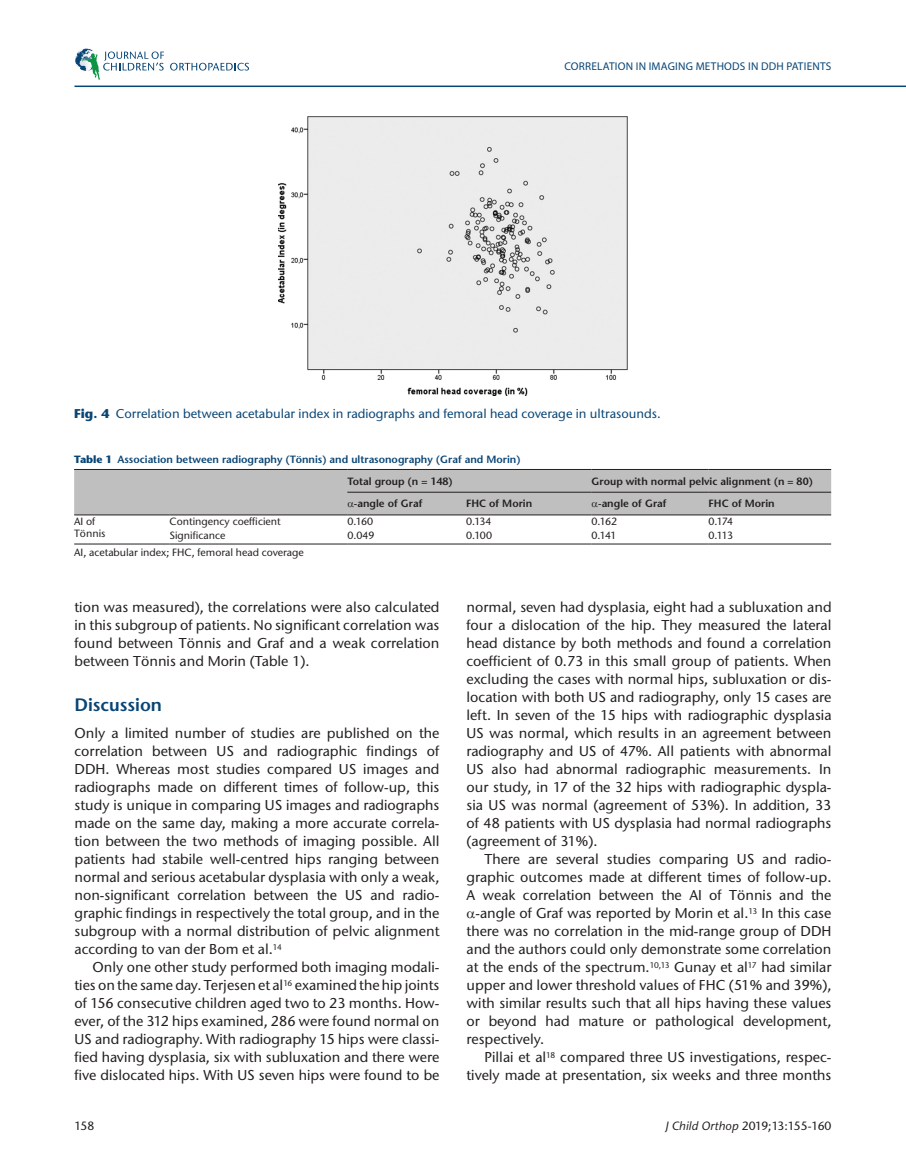
<style>
.page{position:relative;width:906px;height:1170px;background:#fff}
.page>*{position:absolute;margin:0;border:0;box-sizing:border-box;transform-origin:0 0}
.jrnlHead1{font:600 18px "Stone Sans Std";color:#084575}
.TXI{font:500 14.25px/18px "Stone Sans Pro ITC";color:#231f20;text-align:justify}
.TXT{font:500 14.25px/18px "Stone Sans Pro ITC";color:#231f20;text-align:justify}
.jrnlFigCaption{font:500 12.75px "Stone Sans Pro ITC";color:#084575}
.t1{font:500 12px "Stone Sans Pro ITC";letter-spacing:-.05em;color:#231f20}
.t2{font:11.25px "Myriad Pro";letter-spacing:.02em;color:#084575}
.jrnlTblHead{font:600 10.5px "Stone Sans Std";color:#231f20}
.jrnlTblBody{font:500 10.5px/12px "Stone Sans Pro ITC";color:#231f20}
.jrnlTblCaption{font:600 10.5px "Stone Sans Std";color:#084575}
.jrnlTblFoot{font:500 10.5px "Stone Sans Pro ITC";color:#231f20}
.s1{font-family:"Stone Sans Std";font-weight:700}
.s2{font-weight:700}
.s3{font-style:italic}
</style>
<div class="page">
<svg style="left:170px;top:63px;width:79px;height:8px"></svg>
<div style="left:74px;top:48px;width:24px;height:24px;border:1px solid #fff;border-radius:50%"></div>
<svg style="left:75px;top:49px;width:89px;height:31px"></svg>
<hr style="left:74px;top:86px;width:832px;height:1px;background:#084575">
<hr style="left:169px;top:543px;width:178px;height:1px;background:#231f20">
<hr style="left:347px;top:543px;width:119px;height:1px;background:#231f20">
<hr style="left:466px;top:543px;width:125px;height:1px;background:#231f20">
<hr style="left:591px;top:543px;width:117px;height:1px;background:#231f20">
<hr style="left:708px;top:543px;width:123px;height:1px;background:#231f20">
<hr style="left:74px;top:543px;width:95px;height:1px;background:#231f20">
<img style="left:278px;top:116px;width:349px;height:279px">
<svg style="left:74px;top:469px;width:757px;height:46px;background:#b7b7b7"></svg>
<p class="t2" style="left:564px;top:60px;width:268px">CORRELATION IN IMAGING METHODS IN DDH PATIENTS</p>
<p class="jrnlFigCaption" style="left:74px;top:405px;width:588px"><span class="s1">Fig. 4</span> Correlation between acetabular index in radiographs and femoral head coverage in ultrasounds.</p>
<p class="jrnlTblCaption" style="left:74px;top:453px;width:448px"><span class="s2">Table 1</span> Association between radiography (Tönnis) and ultrasonography (Graf and Morin)</p>
<p class="jrnlTblHead" style="left:347px;top:474px;width:107px">Total group (n = 148)</p>
<p class="jrnlTblHead" style="left:591px;top:474px;width:223px">Group with normal pelvic alignment (n = 80)</p>
<p class="jrnlTblHead" style="left:354px;top:497px;width:70px">-angle of Graf</p>
<p class="jrnlTblHead" style="left:466px;top:497px;width:68px">FHC of Morin</p>
<p class="jrnlTblHead" style="left:598px;top:497px;width:70px">-angle of Graf</p>
<p class="jrnlTblHead" style="left:708px;top:497px;width:68px">FHC of Morin</p>
<p class="jrnlTblBody" style="left:74px;top:515px;width:33px">AI of<br>Tönnis</p>
<p class="jrnlTblBody" style="left:169px;top:515px;width:113px">Contingency coefficient</p>
<p class="jrnlTblBody" style="left:347px;top:515px;width:27px">0.160</p>
<p class="jrnlTblBody" style="left:466px;top:515px;width:27px">0.134</p>
<p class="jrnlTblBody" style="left:591px;top:515px;width:27px">0.162</p>
<p class="jrnlTblBody" style="left:708px;top:515px;width:26px">0.174</p>
<p class="jrnlTblBody" style="left:169px;top:529px;width:57px">Significance</p>
<p class="jrnlTblBody" style="left:347px;top:529px;width:29px">0.049</p>
<p class="jrnlTblBody" style="left:466px;top:529px;width:27px">0.100</p>
<p class="jrnlTblBody" style="left:591px;top:529px;width:27px">0.141</p>
<p class="jrnlTblBody" style="left:708px;top:529px;width:26px">0.113</p>
<p class="jrnlTblFoot" style="left:74px;top:546px;width:231px">AI, acetabular index; FHC, femoral head coverage</p>
<p class="TXI" style="left:74px;top:598px;width:366px">tion was measured), the correlations were also calculated in this subgroup of patients. No significant correlation was found between Tönnis and Graf and a weak correlation between Tönnis and Morin (Table 1).</p>
<p class="jrnlHead1" style="left:74px;top:694px;width:89px">Discussion</p>
<p class="TXT" style="left:74px;top:724px;width:366px">Only a limited number of studies are published on the correlation between US and radiographic findings of DDH. Whereas most studies compared US images and radiographs made on different times of follow-up, this study is unique in comparing US images and radiographs made on the same day, making a more accurate correla&shy;tion between the two methods of imaging possible. All patients had stabile well-centred hips ranging between normal and serious acetabular dysplasia with only a weak, non-significant correlation between the US and radio&shy;graphic findings in respectively the total group, and in the subgroup with a normal distribution of pelvic alignment according to van der Bom et al.<sup>14</sup></p>
<p class="TXI" style="left:74px;top:958px;width:366px;text-indent:18px">Only one other study performed both imaging modali&shy;ties on the same day. Terjesen et al<sup>16</sup> examined the hip joints of 156 consecutive children aged two to 23 months. How&shy;ever, of the 312 hips examined, 286 were found normal on US and radiography. With radiography 15 hips were classi&shy;fied having dysplasia, six with subluxation and there were five dislocated hips. With US seven hips were found to be</p>
<p class="TXI" style="left:466px;top:598px;width:366px">normal, seven had dysplasia, eight had a subluxation and four a dislocation of the hip. They measured the lateral head distance by both methods and found a correlation coefficient of 0.73 in this small group of patients. When excluding the cases with normal hips, subluxation or dis&shy;location with both US and radiography, only 15 cases are left. In seven of the 15 hips with radiographic dysplasia US was normal, which results in an agreement between radiography and US of 47%. All patients with abnormal US also had abnormal radiographic measurements. In our study, in 17 of the 32 hips with radiographic dyspla&shy;sia US was normal (agreement of 53%). In addition, 33 of 48 patients with US dysplasia had normal radiographs (agreement of 31%).</p>
<p class="TXI" style="left:484px;top:850px;width:348px">There are several studies comparing US and radio-</p>
<p class="TXI" style="left:466px;top:868px;width:366px">graphic outcomes made at different times of follow-up.</p>
<p class="TXI" style="left:466px;top:886px;width:366px">A weak correlation between the AI of Tönnis and the</p>
<p class="TXI" style="left:475px;top:904px;width:357px">-angle of Graf was reported by Morin et al.<sup>13</sup> In this case</p>
<p class="TXI" style="left:466px;top:922px;width:366px">there was no correlation in the mid-range group of DDH</p>
<p class="TXI" style="left:466px;top:940px;width:366px">and the authors could only demonstrate some correlation</p>
<p class="TXI" style="left:466px;top:958px;width:366px">at the ends of the spectrum.<sup>10,13</sup> Gunay et al<sup>17</sup> had similar</p>
<p class="TXI" style="left:466px;top:976px;width:366px">upper and lower threshold values of FHC (51% and 39%),</p>
<p class="TXI" style="left:466px;top:994px;width:366px">with similar results such that all hips having these values</p>
<p class="TXI" style="left:466px;top:1012px;width:366px">or beyond had mature or pathological development,</p>
<p class="TXI" style="left:466px;top:1030px;width:79px">respectively.</p>
<p class="TXI" style="left:466px;top:1048px;width:366px;text-align:right">Pillai et al<sup>18</sup> compared three US investigations, respec&shy;tively made at presentation, six weeks and three months</p>
<p class="t1" style="left:75px;top:1118px;width:21px">158</p>
<p class="t1" style="left:665px;top:1118px;width:167px"><span class="s3">J Child Orthop</span> 2019;13:155-160</p>
</div>
